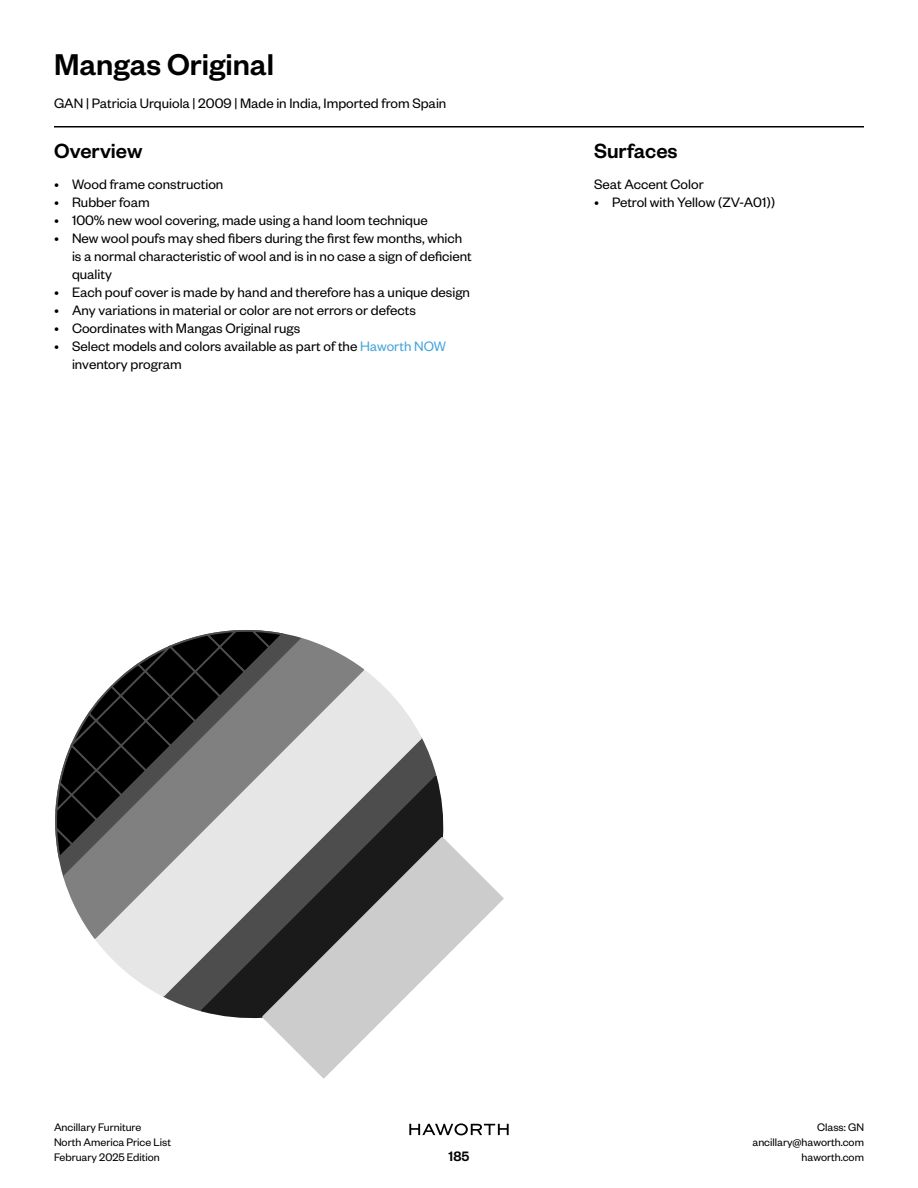
<style>
.page{position:relative;width:918px;height:1188px;background:#fff}
.page>*{position:absolute;margin:0;border:0;box-sizing:border-box;transform-origin:0 0}
.t1{font:500 33px "Founders Grotesk";color:#000}
.t2{font:500 22.5px "Founders Grotesk";color:#000}
.t3{font:15px/18px "Founders Grotesk";color:#000}
.t4{font:500 15px "Founders Grotesk";color:#000}
.t5{font:12px/15px "Founders Grotesk";color:#000}
.s1{color:#47a5dc}
</style>
<div class="page">
<hr style="left:54px;top:126px;width:810px;height:2px;background:#000">
<svg style="left:409px;top:1123px;width:100px;height:12px"></svg>
<svg style="left:198px;top:774px;width:246px;height:245px;background:#3f3f3f"></svg>
<svg style="left:96px;top:671px;width:327px;height:327px"></svg>
<svg style="left:61px;top:637px;width:305px;height:304px;background:#c0c0c0"></svg>
<svg style="left:55px;top:630px;width:230px;height:231px"></svg>
<svg style="left:260px;top:835px;width:244px;height:244px"></svg>
<h1 class="t1" style="left:54px;top:44px;width:221px">Mangas Original</h1>
<p class="t3" style="left:54px;top:93px;width:394px">GAN | Patricia Urquiola | 2009 | Made in India, Imported from Spain</p>
<h2 class="t2" style="left:54px;top:137px;width:90px">Overview</h2>
<h2 class="t2" style="left:594px;top:137px;width:85px">Surfaces</h2>
<p class="t3" style="left:54px;top:175px;width:171px">• Wood frame construction</p>
<p class="t3" style="left:54px;top:193px;width:97px">• Rubber foam</p>
<p class="t3" style="left:54px;top:211px;width:375px">• 100% new wool covering, made using a hand loom technique</p>
<p class="t3" style="left:72px;top:229px;width:401px;text-indent:-18px">• New wool poufs may shed fibers during the first few months, which is a normal characteristic of wool and is in no case a sign of deficient quality</p>
<p class="t3" style="left:54px;top:283px;width:418px">• Each pouf cover is made by hand and therefore has a unique design</p>
<p class="t3" style="left:54px;top:301px;width:363px">• Any variations in material or color are not errors or defects</p>
<p class="t3" style="left:54px;top:319px;width:248px">• Coordinates with Mangas Original rugs</p>
<p class="t3" style="left:72px;top:337px;width:376px;text-indent:-18px">• Select models and colors available as part of the <span class="s1">Haworth NOW </span>inventory program</p>
<p class="t3" style="left:594px;top:175px;width:111px">Seat Accent Color</p>
<p class="t3" style="left:594px;top:193px;width:183px">• Petrol with Yellow (ZV-A01))</p>
<p class="t5" style="left:54px;top:1119px;width:119px">Ancillary Furniture<br>North America Price List<br>February 2025 Edition</p>
<p class="t5" style="left:752px;top:1119px;width:113px;text-align:right">Class: GN ancillary@haworth.com haworth.com</p>
<p class="t4" style="left:449px;top:1147px;width:22px">185</p>
</div>
